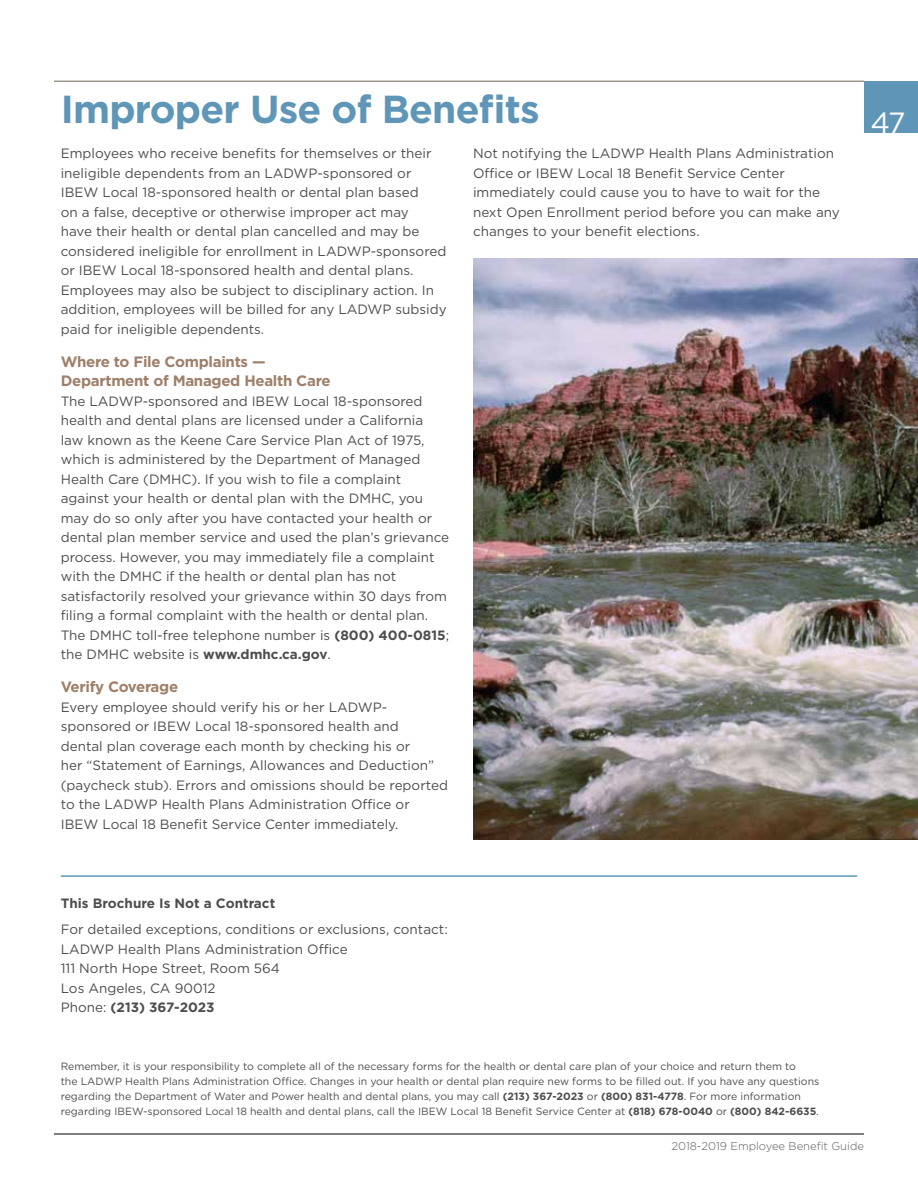
<style>
.page{position:relative;width:918px;height:1188px;background:#fff}
.page>*{position:absolute;margin:0;border:0;box-sizing:border-box;transform-origin:0 0}
.t1{font:700 39px "Gotham";letter-spacing:-.02em;color:#5f96b8}
.t2{font:29.25px "Gotham";color:#fff}
.t3{font:700 15px/19.5px "Gotham";letter-spacing:-.02em;color:#9e7f69}
.t4{font:13.5px/19.5px "Gotham";color:#4d4d4f}
.t5{font:700 13.5px "Gotham";color:#4d4d4f}
.t6{font:300 11.25px "Gotham";color:#58595b}
.t7{font:10.5px/15px "Gotham";color:#4d4d4f}
.s1{font-weight:700}
</style>
<div class="page">
<hr style="left:54px;top:81px;width:810px;height:1px;background:#706359">
<hr style="left:54px;top:1134px;width:810px;height:1px;background:#000">
<div style="left:864px;top:81px;width:54px;height:52px;background:#5f96b8"></div>
<img style="left:473px;top:258px;width:445px;height:581px">
<hr style="left:61px;top:875px;width:796px;height:2px;background:#5f96b8">
<h1 class="t1" style="left:61px;top:83px;width:481px">Improper Use of Benefits</h1>
<p class="t4" style="left:61px;top:143px;width:387px">Employees who receive benefits for themselves or their ineligible dependents from an LADWP-sponsored or IBEW Local 18-sponsored health or dental plan based<br>on a false, deceptive or otherwise improper act may<br>have their health or dental plan cancelled and may be considered ineligible for enrollment in LADWP-sponsored or IBEW Local 18-sponsored health and dental plans.<br>Employees may also be subject to disciplinary action. In addition, employees will be billed for any LADWP subsidy paid for ineligible dependents.</p>
<p class="t3" style="left:61px;top:352px;width:271px">Where to File Complaints —<br>Department of Managed Health Care</p>
<p class="t4" style="left:61px;top:391px;width:390px">The LADWP-sponsored and IBEW Local 18-sponsored health and dental plans are licensed under a California law known as the Keene Care Service Plan Act of 1975, which is administered by the Department of Managed Health Care (DMHC). If you wish to file a complaint against your health or dental plan with the DMHC, you may do so only after you have contacted your health or dental plan member service and used the plan’s grievance process. However, you may immediately file a complaint with the DMHC if the health or dental plan has not satisfactorily resolved your grievance within 30 days from filing a formal complaint with the health or dental plan.<br>The DMHC toll-free telephone number is <span class="s1">(800) 400-0815</span>; the DMHC website is <span class="s1">www.dmhc.ca.gov</span>.</p>
<p class="t3" style="left:61px;top:677px;width:119px">Verify Coverage</p>
<p class="t4" style="left:61px;top:697px;width:389px">Every employee should verify his or her LADWP&shy;sponsored or IBEW Local 18-sponsored health and<br>dental plan coverage each month by checking his or<br>her “Statement of Earnings, Allowances and Deduction” (paycheck stub). Errors and omissions should be reported to the LADWP Health Plans Administration Office or IBEW Local 18 Benefit Service Center immediately.</p>
<p class="t4" style="left:473px;top:143px;width:368px">Not notifying the LADWP Health Plans Administration Office or IBEW Local 18 Benefit Service Center immediately could cause you to have to wait for the next Open Enrollment period before you can make any changes to your benefit elections.</p>
<h2 class="t2" style="left:870px;top:103px;width:37px">47</h2>
<p class="t5" style="left:61px;top:894px;width:216px">This Brochure Is Not a Contract</p>
<p class="t4" style="left:61px;top:919px;width:389px">For detailed exceptions, conditions or exclusions, contact:<br>LADWP Health Plans Administration Office<br>111 North Hope Street, Room 564<br>Los Angeles, CA 90012<br>Phone: <span class="s1">(213) 367-2023</span></p>
<p class="t7" style="left:61px;top:1059px;width:760px">Remember, it is your responsibility to complete all of the necessary forms for the health or dental care plan of your choice and return them to<br>the LADWP Health Plans Administration Office. Changes in your health or dental plan require new forms to be filled out. If you have any questions regarding the Department of Water and Power health and dental plans, you may call <span class="s1">(213) 367-2023</span> or <span class="s1">(800) 831-4778</span>. For more information regarding IBEW-sponsored Local 18 health and dental plans, call the IBEW Local 18 Benefit Service Center at <span class="s1">(818) 678-0040</span> or <span class="s1">(800) 842-6635</span>.</p>
<p class="t6" style="left:672px;top:1139px;width:194px">2018-2019 Employee Benefit Guide</p>
</div>
